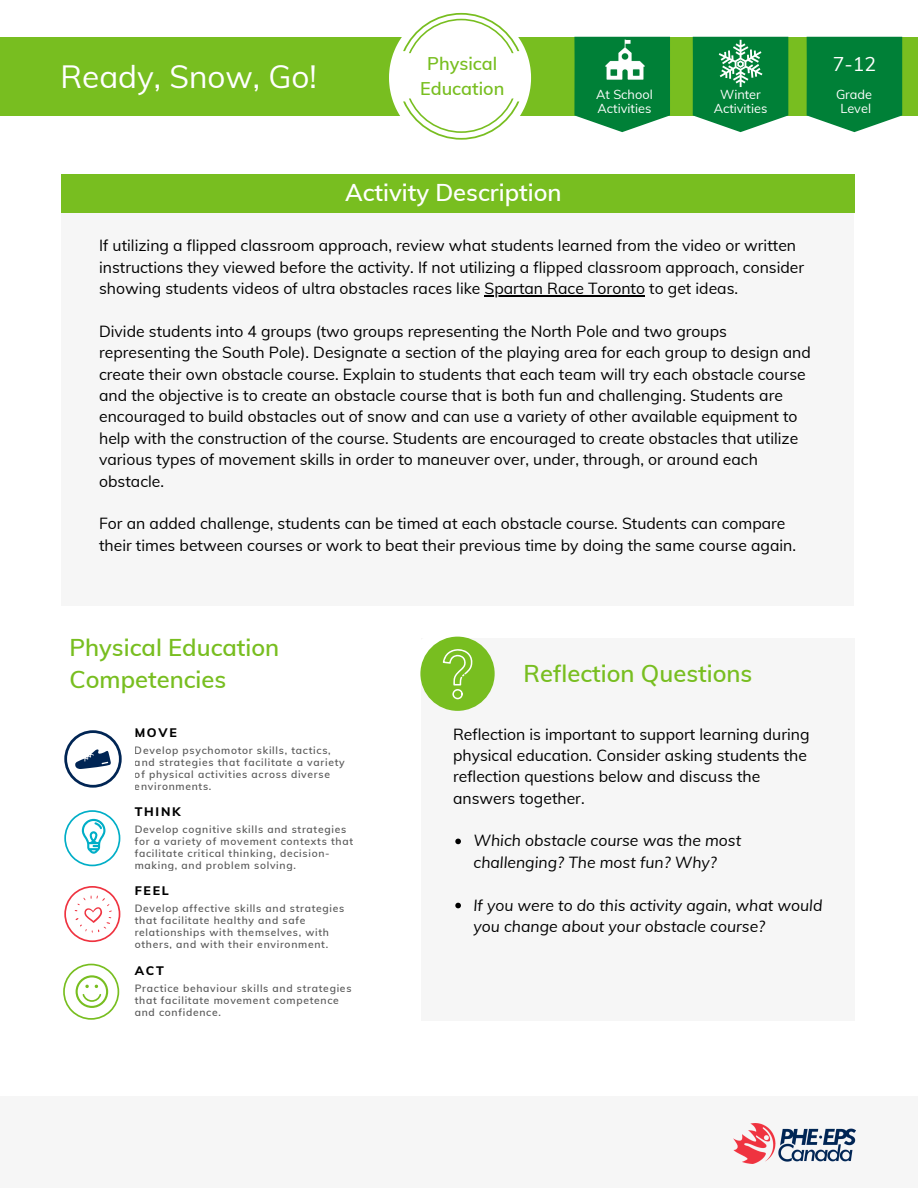
<style>
.page{position:relative;width:918px;height:1188px;background:#fff}
.page>*{position:absolute;margin:0;border:0;box-sizing:border-box;transform-origin:0 0}
.t1{font:31.5px "Muli";color:#fff}
.t2{font:600 23.7px "Muli";color:#78be20}
.t3{font:600 23.7px "Muli";color:#fff}
.t4{font:19.5px "Muli";color:#fff}
.t5{font:600 18px "Muli";color:#78be20}
.t6{font:15.75px/21.3px "Muli";color:#000}
.t7{font:italic 15.75px/21.3px "Muli";color:#000}
.t8{font:12.75px "Muli";color:#fff}
.t9{font:800 12.45px "Muli";letter-spacing:.14em;color:#000}
.t10{font:600 10.35px/12px "Muli";letter-spacing:.07em;color:#545454}
</style>
<div class="page">
<div style="left:61px;top:212px;width:793px;height:394px;background:#f6f6f6"></div>
<div style="left:61px;top:174px;width:793px;height:38px;background:#78be20"></div>
<div style="left:0;top:1096px;width:918px;height:92px;background:#f6f6f6"></div>
<img style="left:734px;top:1123px;width:121px;height:41px">
<hr style="left:485px;top:295px;width:160px;height:1px;background:#000">
<div style="left:422px;top:638px;width:433px;height:383px;background:#f6f6f6"></div>
<div style="left:420px;top:637px;width:75px;height:74px;background:#78be20;border-radius:50%"></div>
<svg style="left:420px;top:636px;width:53px;height:64px"></svg>
<svg style="left:455px;top:839px;width:6px;height:5px"></svg>
<svg style="left:455px;top:903px;width:6px;height:5px"></svg>
<svg style="left:64px;top:886px;width:56px;height:56px"></svg>
<svg style="left:63px;top:964px;width:56px;height:56px"></svg>
<svg style="left:64px;top:810px;width:56px;height:56px"></svg>
<svg style="left:64px;top:730px;width:58px;height:58px"></svg>
<div style="left:0;top:37px;width:918px;height:79px;background:#78be20"></div>
<svg style="left:807px;top:37px;width:95px;height:95px;background:#158a48"></svg>
<svg style="left:389px;top:12px;width:142px;height:128px"></svg>
<svg style="left:574px;top:37px;width:96px;height:95px;background:#1d8e4d"></svg>
<img style="left:601px;top:37px;width:47px;height:47px">
<svg style="left:693px;top:37px;width:95px;height:95px;background:#279356"></svg>
<p class="t1" style="left:60px;top:56px;width:258px">Ready, Snow, Go!</p>
<p class="t5" style="left:427px;top:52px;width:71px">Physical</p>
<p class="t4" style="left:833px;top:51px;width:45px">7-12</p>
<p class="t5" style="left:420px;top:77px;width:86px">Education</p>
<p class="t8" style="left:836px;top:86px;width:38px">Grade</p>
<p class="t8" style="left:840px;top:100px;width:32px">Level</p>
<p class="t8" style="left:596px;top:86px;width:58px">At School</p>
<p class="t8" style="left:598px;top:100px;width:55px">Activities</p>
<p class="t8" style="left:720px;top:86px;width:42px">Winter</p>
<p class="t8" style="left:714px;top:100px;width:55px">Activities</p>
<p class="t3" style="left:345px;top:177px;width:218px">Activity Description</p>
<p class="t6" style="left:99px;top:235px;width:707px">If utilizing a flipped classroom approach, review what students learned from the video or written instructions they viewed before the activity. If not utilizing a flipped classroom approach, consider showing students videos of ultra obstacles races like Spartan Race Toronto to get ideas.</p>
<p class="t6" style="left:99px;top:320px;width:713px">Divide students into 4 groups (two groups representing the North Pole and two groups representing the South Pole). Designate a section of the playing area for each group to design and create their own obstacle course. Explain to students that each team will try each obstacle course and the objective is to create an obstacle course that is both fun and challenging. Students are encouraged to build obstacles out of snow and can use a variety of other available equipment to help with the construction of the course. Students are encouraged to create obstacles that utilize various types of movement skills in order to maneuver over, under, through, or around each obstacle.</p>
<p class="t6" style="left:99px;top:513px;width:698px">For an added challenge, students can be timed at each obstacle course. Students can compare their times between courses or work to beat their previous time by doing the same course again.</p>
<p class="t2" style="left:70px;top:632px;width:211px">Physical Education</p>
<p class="t2" style="left:70px;top:665px;width:158px">Competencies</p>
<p class="t2" style="left:524px;top:658px;width:230px">Reflection Questions</p>
<p class="t9" style="left:135px;top:725px;width:44px">MOVE</p>
<p class="t10" style="left:135px;top:744px;width:212px">Develop psychomotor skills, tactics, and strategies that facilitate a variety of physical activities across diverse environments.</p>
<p class="t9" style="left:135px;top:803px;width:47px">THINK</p>
<p class="t10" style="left:135px;top:823px;width:220px">Develop cognitive skills and strategies for a variety of movement contexts that facilitate critical thinking, decision&shy;making, and problem solving.</p>
<p class="t9" style="left:135px;top:882px;width:36px">FEEL</p>
<p class="t10" style="left:135px;top:902px;width:211px">Develop affective skills and strategies that facilitate healthy and safe relationships with themselves, with others, and with their environment.</p>
<p class="t9" style="left:135px;top:963px;width:31px">ACT</p>
<p class="t10" style="left:135px;top:983px;width:218px">Practice behaviour skills and strategies that facilitate movement competence and confidence.</p>
<p class="t6" style="left:453px;top:723px;width:358px">Reflection is important to support learning during physical education. Consider asking students the reflection questions below and discuss the answers together.</p>
<p class="t7" style="left:474px;top:830px;width:269px">Which obstacle course was the most challenging? The most fun? Why?</p>
<p class="t7" style="left:474px;top:894px;width:350px">If you were to do this activity again, what would you change about your obstacle course?</p>
</div>
